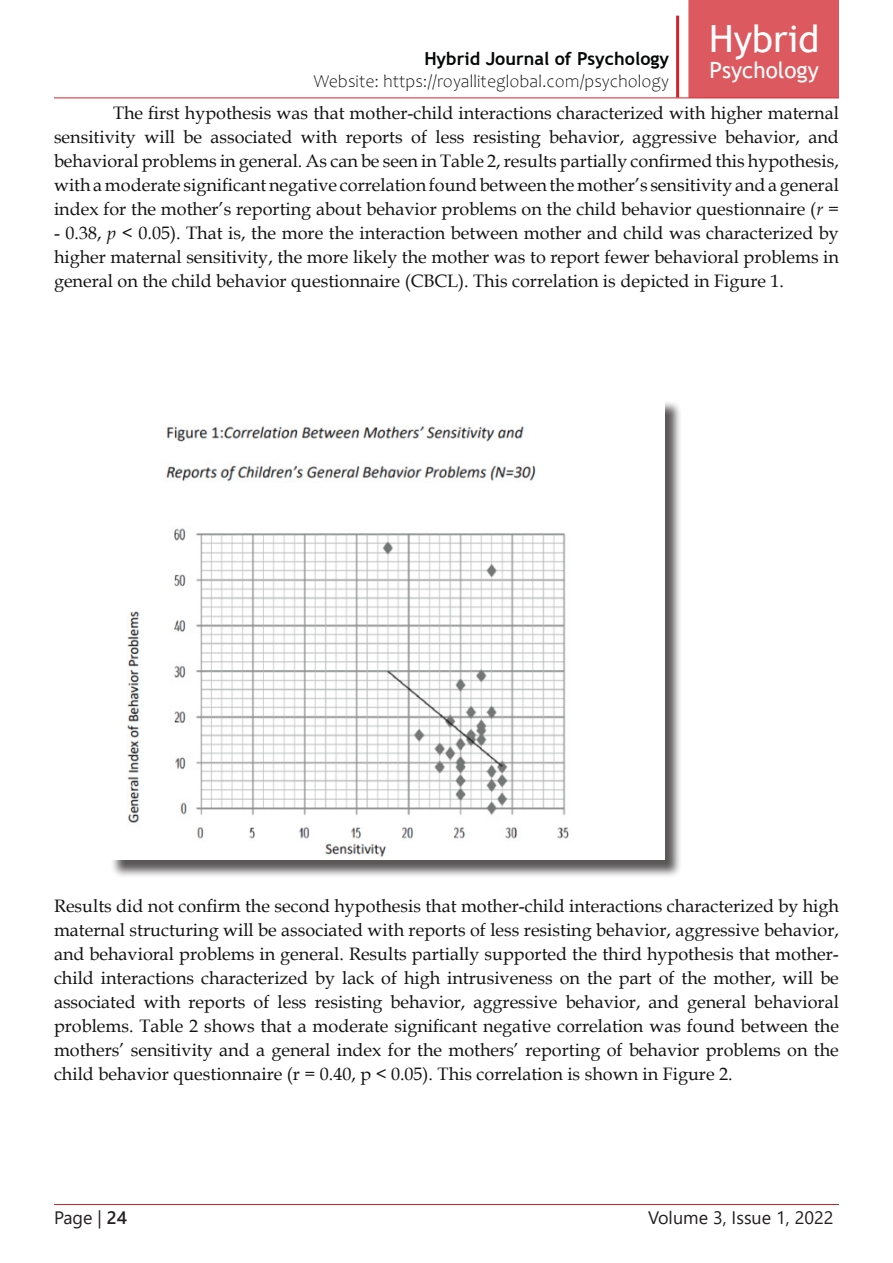
<style>
.page{position:relative;width:893px;height:1263px;background:#fff}
.page>*{position:absolute;margin:0;border:0;box-sizing:border-box;transform-origin:0 0}
.t1{font:37.5px "Trebuchet MS";color:#fff}
.t2{font:22.5px "Trebuchet MS";color:#fff}
.t3{font:18px/24px "Book Antiqua";color:#121212;text-align:justify}
.t4{font:300 18px "Candara";color:#050606}
.t5{font:18px "Segoe UI";color:#231f20}
.t6{font:700 18px "Trebuchet MS";color:#050606}
.s1{font-style:italic}
.s2{font-weight:600}
</style>
<div class="page">
<div style="left:688px;top:0;width:151px;height:98px;background:#dc5a5f;border:2px solid #d1232a"></div>
<hr style="left:54px;top:98px;width:785px;height:1px;background:#d1232a">
<hr style="left:54px;top:1204px;width:785px;height:1px;background:#d1232a">
<hr style="left:676px;top:16px;width:3px;height:82px;background:#d1232a">
<div style="left:110px;top:400px;width:573px;height:478px;background:#231f20;opacity:.75"></div>
<img style="left:110px;top:400px;width:554px;height:460px">
<p class="t6" style="left:424px;top:48px;width:246px">Hybrid Journal of Psychology</p>
<p class="t4" style="left:314px;top:71px;width:357px">Website: https://royalliteglobal.com/psychology</p>
<h1 class="t1" style="left:709px;top:15px;width:112px">Hybrid</h1>
<p class="t2" style="left:709px;top:56px;width:111px">Psychology</p>
<p class="t3" style="left:54px;top:101px;width:786px;text-indent:59px">The first hypothesis was that mother-child interactions characterized with higher maternal sensitivity will be associated with reports of less resisting behavior, aggressive behavior, and behavioral problems in general. As can be seen in Table 2, results partially confirmed this hypothesis, with a moderate significant negative correlation found between the mother’s sensitivity and a general index for the mother’s reporting about behavior problems on the child behavior questionnaire (<span class="s1">r</span> =</p>
<p class="t3" style="left:54px;top:221px;width:786px">- 0.38, <span class="s1">p</span> &lt; 0.05). That is, the more the interaction between mother and child was characterized by higher maternal sensitivity, the more likely the mother was to report fewer behavioral problems in general on the child behavior questionnaire (CBCL). This correlation is depicted in Figure 1.</p>
<p class="t3" style="left:54px;top:893px;width:786px">Results did not confirm the second hypothesis that mother-child interactions characterized by high maternal structuring will be associated with reports of less resisting behavior, aggressive behavior, and behavioral problems in general. Results partially supported the third hypothesis that mother&shy;child interactions characterized by lack of high intrusiveness on the part of the mother, will be associated with reports of less resisting behavior, aggressive behavior, and general behavioral problems. Table 2 shows that a moderate significant negative correlation was found between the mothers’ sensitivity and a general index for the mothers’ reporting of behavior problems on the child behavior questionnaire (r = 0.40, p &lt; 0.05). This correlation is shown in Figure 2.</p>
<p class="t5" style="left:54px;top:1201px;width:75px">Page | <span class="s2">24</span></p>
<p class="t5" style="left:648px;top:1201px;width:187px">Volume 3, Issue 1, 2022</p>
</div>
